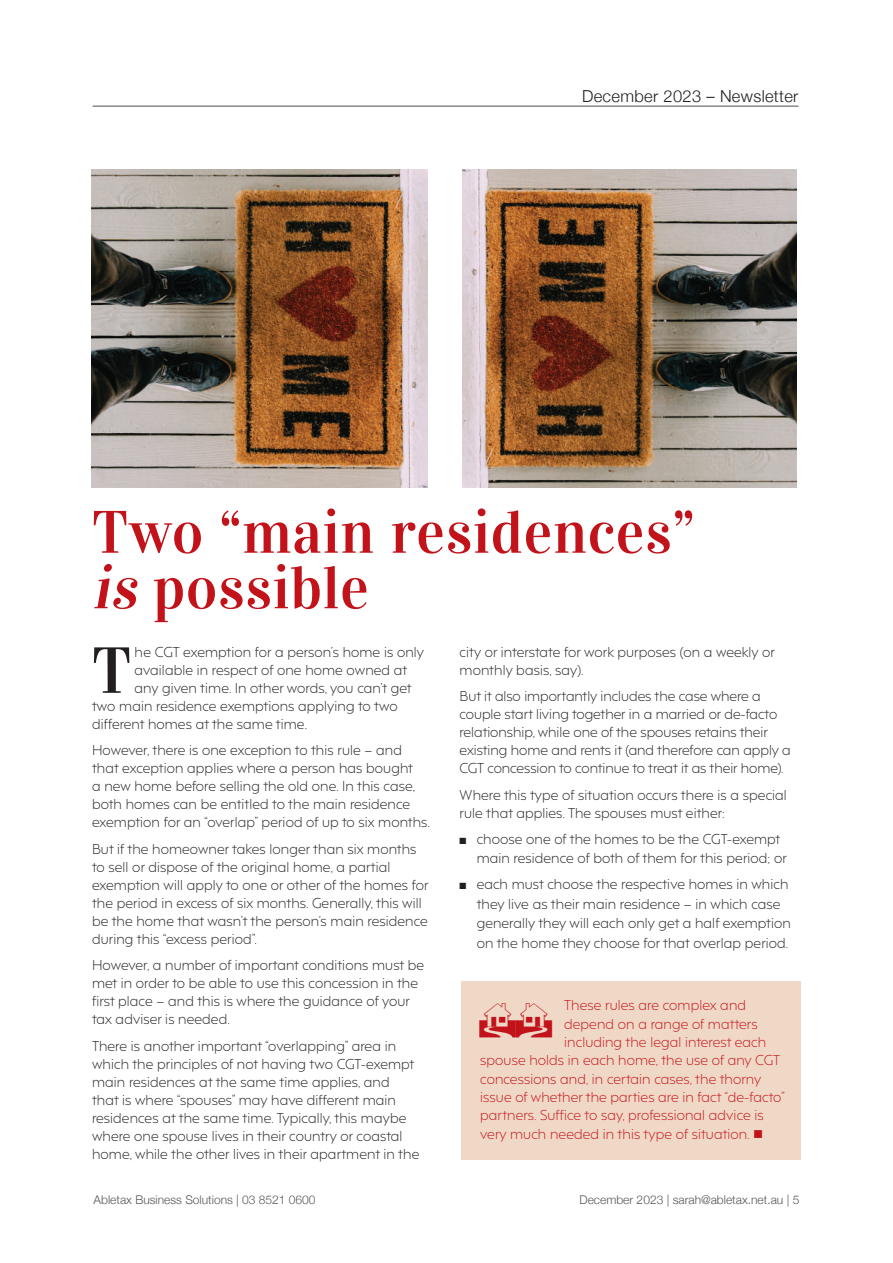
<style>
.page{position:relative;width:893px;height:1263px;background:#fff}
.page>*{position:absolute;margin:0;border:0;box-sizing:border-box;transform-origin:0 0}
.t1{font:65.1px "Vidaloka";color:#231f20}
.t2{font:60px/55.5px "Vidaloka";letter-spacing:.01em;color:#c2121a}
.t3{font:300 16.5px "Helvetica Neue";letter-spacing:.02em;color:#231f20}
.t4{font:300 13.5px/18px "F37 Hooj";letter-spacing:.01em;color:#231f20}
.t5{font:300 13.5px "F37 Hooj";letter-spacing:.01em;color:#c2121a}
.t6{font:300 12px "Helvetica Neue";color:#57585a}
.s1{font-style:italic}
</style>
<div class="page">
<hr style="left:93px;top:106px;width:705px;height:1px;background:#231f20">
<img style="left:462px;top:169px;width:335px;height:318px">
<img style="left:91px;top:169px;width:336px;height:318px">
<div style="left:461px;top:981px;width:340px;height:179px;background:#f0d8c7"></div>
<p class="t3" style="left:582px;top:83px;width:218px">December 2023 – Newsletter</p>
<h2 class="t2" style="left:92px;top:505px;width:604px">Two “main residences” <span class="s1">is</span>possible</h2>
<h1 class="t1" style="left:92px;top:631px;width:41px">T</h1>
<p class="t4" style="left:135px;top:641px;width:291px">he CGT exemption for a person’s home is only</p>
<p class="t4" style="left:460px;top:641px;width:317px">city or interstate for work purposes (on a weekly or monthly basis, say).</p>
<p class="t4" style="left:460px;top:686px;width:333px">But it also importantly includes the case where a couple start living together in a married or de-facto relationship, while one of the spouses retains their existing home and rents it (and therefore can apply a CGT concession to continue to treat it as their home).</p>
<p class="t4" style="left:460px;top:784px;width:329px">Where this type of situation occurs there is a special rule that applies. The spouses must either:</p>
<p class="t4" style="left:477px;top:827px;width:312px;line-height:19.5px;text-indent:-17px">■ choose one of the homes to be the CGT-exempt main residence of both of them for this period; or</p>
<p class="t4" style="left:477px;top:873px;width:316px;line-height:19.5px;text-indent:-17px">■ each must choose the respective homes in which they live as their main residence – in which case generally they will each only get a half exemption on the home they choose for that overlap period.</p>
<p class="t4" style="left:135px;top:659px;width:274px">available in respect of one home owned at</p>
<p class="t4" style="left:135px;top:677px;width:279px">any given time. In other words, you can’t get</p>
<p class="t4" style="left:92px;top:695px;width:307px">two main residence exemptions applying to two</p>
<p class="t4" style="left:92px;top:713px;width:217px">different homes at the same time.</p>
<p class="t4" style="left:92px;top:740px;width:339px">However, there is one exception to this rule – and that exception applies where a person has bought<br>a new home before selling the old one. In this case, both homes can be entitled to the main residence exemption for an “overlap” period of up to six months.</p>
<p class="t4" style="left:92px;top:838px;width:338px">But if the homeowner takes longer than six months to sell or dispose of the original home, a partial exemption will apply to one or other of the homes for the period in excess of six months. Generally, this will be the home that wasn’t the person’s main residence during this “excess period”.</p>
<p class="t4" style="left:92px;top:955px;width:333px">However, a number of important conditions must be met in order to be able to use this concession in the first place – and this is where the guidance of your tax adviser is needed.</p>
<p class="t4" style="left:92px;top:1035px;width:329px">There is another important “overlapping” area in which the principles of not having two CGT-exempt main residences at the same time applies, and that is where “spouses” may have different main residences at the same time. Typically, this maybe where one spouse lives in their country or coastal home, while the other lives in their apartment in the</p>
<p class="t5" style="left:564px;top:994px;width:183px">These rules are complex and</p>
<p class="t5" style="left:564px;top:1012px;width:195px">depend on a range of matters</p>
<p class="t5" style="left:564px;top:1031px;width:203px">including the legal interest each</p>
<p class="t5" style="left:480px;top:1049px;width:301px">spouse holds in each home, the use of any CGT</p>
<p class="t5" style="left:480px;top:1067px;width:283px">concessions and, in certain cases, the thorny</p>
<p class="t5" style="left:480px;top:1086px;width:306px">issue of whether the parties are in fact “de-facto”</p>
<p class="t5" style="left:480px;top:1104px;width:285px">partners. Suffice to say, professional advice is</p>
<p class="t5" style="left:480px;top:1122px;width:285px">very much needed in this type of situation. ■</p>
<p class="t6" style="left:94px;top:1190px;width:224px">Abletax Business Solutions | 03 8521 0600</p>
<p class="t6" style="left:579px;top:1190px;width:221px">December 2023 | sarah@abletax.net.au | 5</p>
</div>
